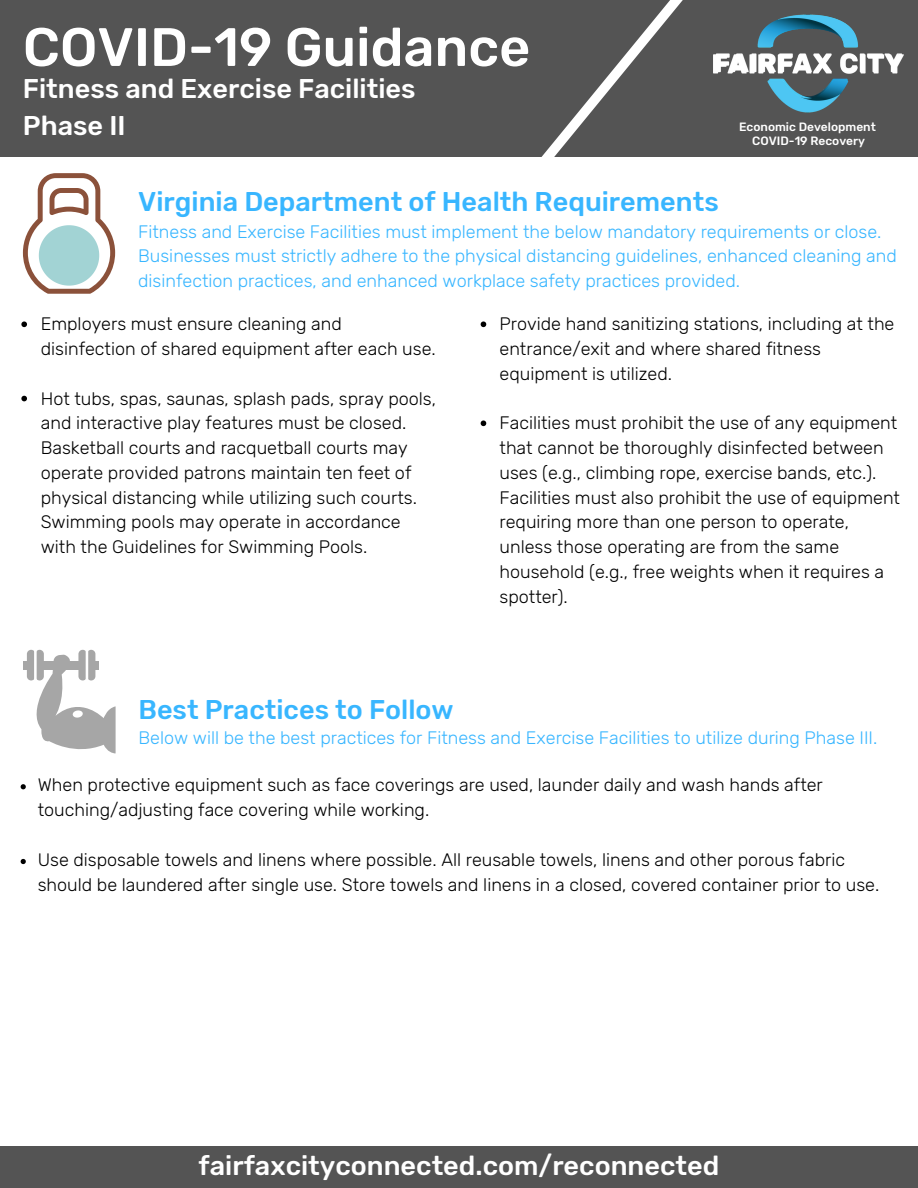
<style>
.page{position:relative;width:918px;height:1188px;background:#fff}
.page>*{position:absolute;margin:0;border:0;box-sizing:border-box;transform-origin:0 0}
.t1{font:500 54px "Rubik";color:#fff}
.t2{font:500 27px/37.2px "Rubik";color:#fff}
.t3{font:500 27px "Rubik";color:#38b6ff}
.t4{font:300 18px/24.8px "Rubik";color:#000}
.t5{font:300 18px/24.5px "Rubik";color:#38b6ff}
.t6{font:500 12px "Rubik";color:#fff}
</style>
<div class="page">
<div style="left:0;top:0;width:918px;height:157px;background:#545454"></div>
<svg style="left:541px;top:0;width:142px;height:157px"></svg>
<div style="left:0;top:1147px;width:918px;height:41px;background:#545454"></div>
<svg style="left:23px;top:173px;width:92px;height:121px"></svg>
<div style="left:23px;top:661px;width:76px;height:8px;background:#a6a6a6"></div>
<div style="left:35px;top:650px;width:9px;height:30px;background:#a6a6a6;border-radius:4px"></div>
<div style="left:27px;top:650px;width:8px;height:30px;background:#a6a6a6;border-radius:4px"></div>
<svg style="left:87px;top:650px;width:8px;height:30px"></svg>
<svg style="left:78px;top:650px;width:9px;height:30px"></svg>
<hr style="left:86px;top:650px;width:2px;height:34px;background:#fff">
<hr style="left:34px;top:650px;width:3px;height:33px;background:#fff">
<svg style="left:26px;top:653px;width:90px;height:101px"></svg>
<svg style="left:21px;top:784px;width:5px;height:5px"></svg>
<svg style="left:21px;top:859px;width:5px;height:5px"></svg>
<svg style="left:21px;top:321px;width:6px;height:6px"></svg>
<svg style="left:21px;top:396px;width:6px;height:5px"></svg>
<svg style="left:481px;top:321px;width:5px;height:6px"></svg>
<svg style="left:481px;top:420px;width:5px;height:6px"></svg>
<img style="left:714px;top:14px;width:190px;height:99px">
<h1 class="t1" style="left:23px;top:15px;width:509px">COVID-19 Guidance</h1>
<h2 class="t2" style="left:23px;top:70px;width:394px">Fitness and Exercise Facilities<br>Phase II</h2>
<h2 class="t3" style="left:138px;top:186px;width:582px">Virginia Department of Health Requirements</h2>
<p class="t6" style="left:739px;top:120px;width:138px">Economic Development</p>
<p class="t6" style="left:752px;top:134px;width:114px">COVID-19 Recovery</p>
<p class="t5" style="left:138px;top:220px;width:760px">Fitness and Exercise Facilities must implement the below mandatory requirements or close.<br>Businesses must strictly adhere to the physical distancing guidelines, enhanced cleaning and disinfection practices, and enhanced workplace safety practices provided.</p>
<p class="t4" style="left:41px;top:312px;width:397px">Employers must ensure cleaning and disinfection of shared equipment after each use.</p>
<p class="t4" style="left:41px;top:386px;width:397px">Hot tubs, spas, saunas, splash pads, spray pools, and interactive play features must be closed.<br>Basketball courts and racquetball courts may operate provided patrons maintain ten feet of physical distancing while utilizing such courts.<br>Swimming pools may operate in accordance with the Guidelines for Swimming Pools.</p>
<p class="t4" style="left:500px;top:312px;width:396px">Provide hand sanitizing stations, including at the entrance/exit and where shared fitness equipment is utilized.</p>
<p class="t4" style="left:500px;top:411px;width:402px">Facilities must prohibit the use of any equipment that cannot be thoroughly disinfected between uses (e.g., climbing rope, exercise bands, etc.).<br>Facilities must also prohibit the use of equipment requiring more than one person to operate, unless those operating are from the same household (e.g., free weights when it requires a spotter).</p>
<h2 class="t3" style="left:138px;top:694px;width:317px">Best Practices to Follow</h2>
<p class="t5" style="left:138px;top:725px;width:740px">Below will be the best practices for Fitness and Exercise Facilities to utilize during Phase III.</p>
<p class="t4" style="left:38px;top:773px;width:787px">When protective equipment such as face coverings are used, launder daily and wash hands after touching/adjusting face covering while working.</p>
<p class="t4" style="left:38px;top:848px;width:843px">Use disposable towels and linens where possible. All reusable towels, linens and other porous fabric should be laundered after single use. Store towels and linens in a closed, covered container prior to use.</p>
<h2 class="t2" style="left:199px;top:1148px;width:522px">fairfaxcityconnected.com/reconnected</h2>
</div>
